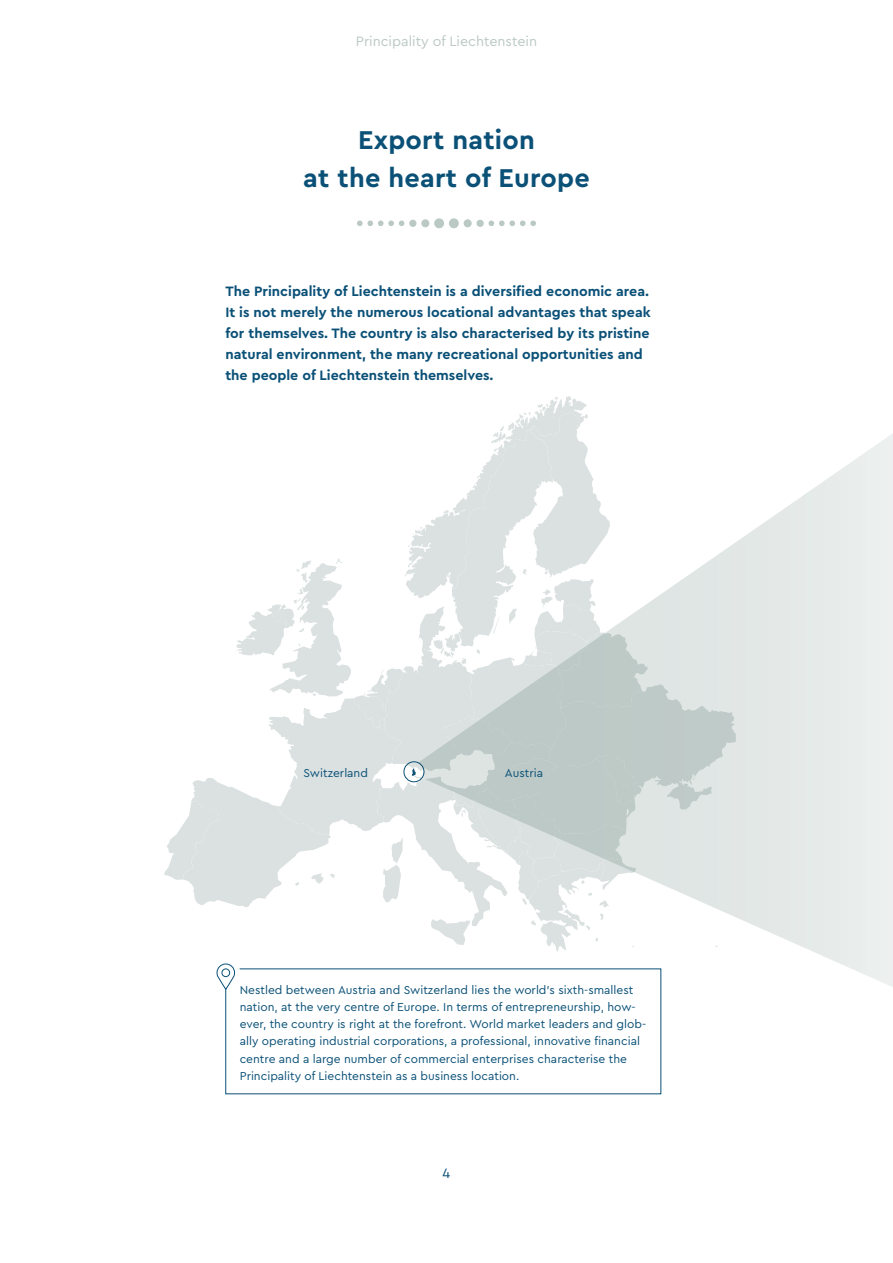
<style>
.page{position:relative;width:893px;height:1263px;background:#fff}
.page>*{position:absolute;margin:0;border:0;box-sizing:border-box;transform-origin:0 0}
.t1{font:700 27px/37.5px "Cera Pro";letter-spacing:.01em;color:#0a5077;text-align:center}
.t2{font:700 14.25px/21px "Cera Pro";color:#0a5077}
.t3{font:14.25px "Cera Pro";color:#bbc9c5}
.t4{font:14.25px "Cera Pro";color:#0a5077}
.t5{font:12px/17.2px "Cera Pro";color:#0a5077}
</style>
<div class="page">
<svg style="left:164px;top:530px;width:254px;height:377px"></svg>
<div style="left:404px;top:761px;width:20px;height:21px;border:1px solid #0a5077;border-radius:50%"></div>
<svg style="left:418px;top:219px;width:475px;height:876px"></svg>
<svg style="left:357px;top:220px;width:47px;height:6px"></svg>
<div style="left:409px;top:220px;width:7px;height:7px;background:#bbc9c5;border-radius:50%"></div>
<div style="left:421px;top:219px;width:8px;height:8px;background:#bbc9c5;border-radius:50%"></div>
<div style="left:434px;top:218px;width:10px;height:10px;background:#bbc9c5;border-radius:50%"></div>
<div style="left:449px;top:218px;width:10px;height:10px;background:#bbc9c5;border-radius:50%"></div>
<svg style="left:489px;top:220px;width:47px;height:6px"></svg>
<div style="left:476px;top:220px;width:8px;height:7px;background:#bbc9c5;border-radius:50%"></div>
<div style="left:464px;top:219px;width:8px;height:8px;background:#bbc9c5;border-radius:50%"></div>
<svg style="left:225px;top:968px;width:437px;height:126px"></svg>
<div style="left:604px;top:947px;width:135px;height:17px;background:#fff"></div>
<svg style="left:216px;top:963px;width:19px;height:27px"></svg>
<p class="t3" style="left:356px;top:31px;width:183px">Principality of Liechtenstein</p>
<h1 class="t1" style="left:303px;top:120px;width:288px">Export nation<br>at the heart of Europe</h1>
<p class="t2" style="left:225px;top:280px;width:427px">The Principality of Liechtenstein is a diversified economic area.<br>It is not merely the numerous locational advantages that speak for themselves. The country is also characterised by its pristine natural environment, the many recreational opportunities and the people of Liechtenstein themselves.</p>
<p class="t5" style="left:303px;top:764px;width:66px">Switzerland</p>
<p class="t5" style="left:505px;top:764px;width:40px">Austria</p>
<p class="t5" style="left:240px;top:980px;width:408px">Nestled between Austria and Switzerland lies the world’s sixth-smallest nation, at the very centre of Europe. In terms of entrepreneurship, how&shy;ever, the country is right at the forefront. World market leaders and glob&shy;ally operating industrial corporations, a professional, innovative financial centre and a large number of commercial enterprises characterise the Principality of Liechtenstein as a business location.</p>
<p class="t4" style="left:443px;top:1164px;width:9px">4</p>
</div>
